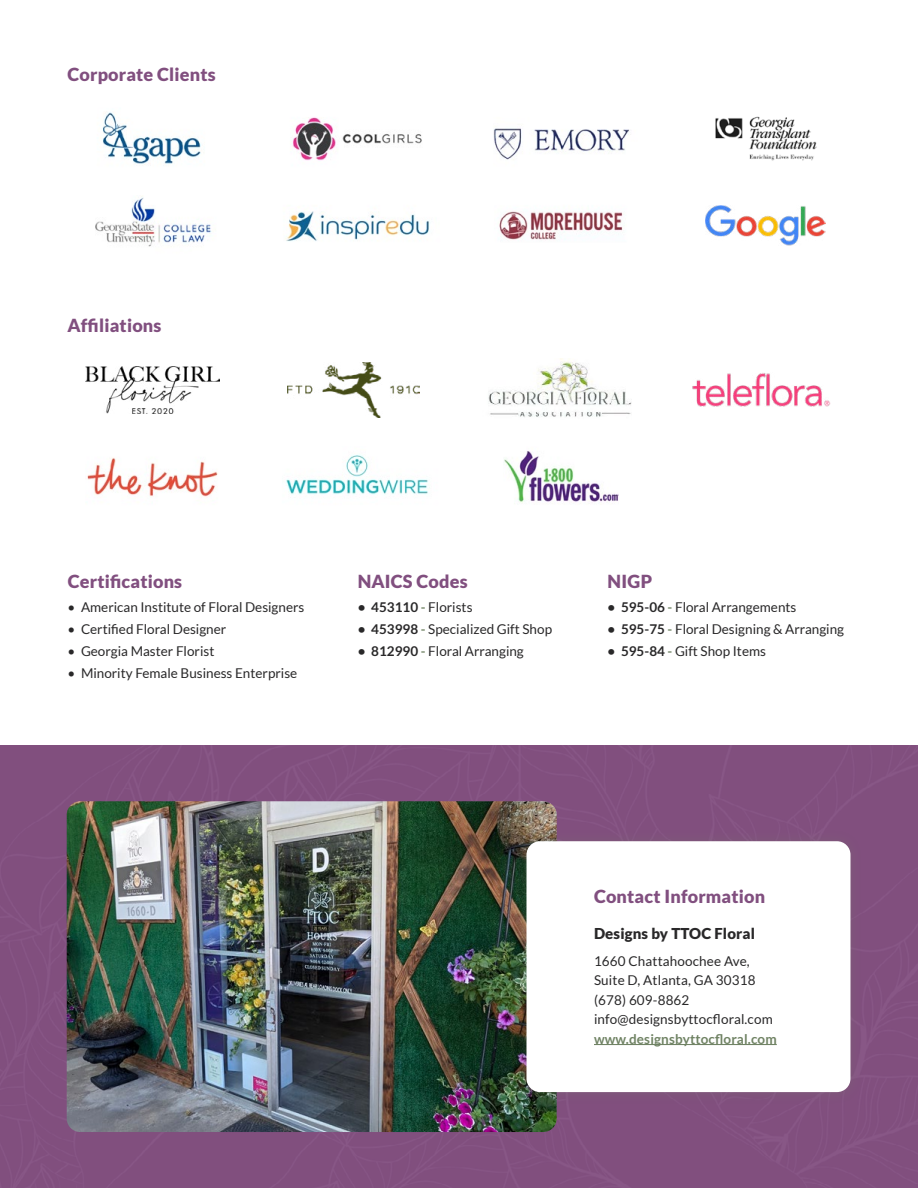
<style>
.page{position:relative;width:918px;height:1188px;background:#fff}
.page>*{position:absolute;margin:0;border:0;box-sizing:border-box;transform-origin:0 0}
.t1{font:900 18px "Lato";letter-spacing:.01em;color:#814f7f}
.t2{font:900 15px "Lato";letter-spacing:.01em;color:#292829}
.t3{font:13.5px/19.5px "Lato";color:#292829}
.t4{font:700 13.5px "Lato";letter-spacing:.01em;color:#708364}
.s1{font-weight:700}
.s2{font-weight:700;color:#708364}
</style>
<div class="page">
<div style="left:0;top:745px;width:918px;height:443px;background:#814f7e"></div>
<img style="left:67px;top:801px;width:490px;height:331px">
<div style="left:514px;top:829px;width:349px;height:276px;background:#708364;opacity:.25"></div>
<div style="left:526px;top:841px;width:324px;height:251px;background:#fff;border-radius:14px"></div>
<img style="left:85px;top:366px;width:135px;height:48px">
<img style="left:102px;top:112px;width:99px;height:53px">
<img style="left:87px;top:457px;width:131px;height:40px">
<img style="left:95px;top:196px;width:117px;height:51px">
<img style="left:488px;top:359px;width:144px;height:58px">
<img style="left:493px;top:128px;width:136px;height:32px">
<img style="left:504px;top:451px;width:115px;height:52px">
<img style="left:499px;top:211px;width:124px;height:29px">
<img style="left:705px;top:205px;width:120px;height:41px">
<img style="left:287px;top:363px;width:133px;height:54px">
<img style="left:292px;top:117px;width:130px;height:44px">
<img style="left:286px;top:455px;width:142px;height:40px">
<img style="left:285px;top:211px;width:145px;height:31px">
<img style="left:692px;top:373px;width:139px;height:34px">
<img style="left:715px;top:116px;width:102px;height:45px">
<hr style="left:594px;top:1044px;width:183px;height:1px;background:#708364">
<h1 class="t1" style="left:68px;top:63px;width:150px">Corporate Clients</h1>
<h1 class="t1" style="left:68px;top:315px;width:95px">Affiliations</h1>
<h1 class="t1" style="left:68px;top:571px;width:116px">Certifications</h1>
<h1 class="t1" style="left:358px;top:571px;width:111px">NAICS Codes</h1>
<h1 class="t1" style="left:608px;top:571px;width:46px">NIGP</h1>
<p class="t3" style="left:68px;top:597px;width:238px">• American Institute of Floral Designers</p>
<p class="t3" style="left:358px;top:597px;width:116px"><span class="s1">• 453110</span> <span class="s2">-</span> Florists</p>
<p class="t3" style="left:608px;top:597px;width:190px"><span class="s1">• 595-06</span> <span class="s2">-</span> Floral Arrangements</p>
<p class="t3" style="left:68px;top:619px;width:160px">• Certified Floral Designer</p>
<p class="t3" style="left:358px;top:619px;width:196px"><span class="s1">• 453998</span> <span class="s2">-</span> Specialized Gift Shop</p>
<p class="t3" style="left:608px;top:619px;width:238px"><span class="s1">• 595-75</span> <span class="s2">-</span> Floral Designing &amp; Arranging</p>
<p class="t3" style="left:68px;top:641px;width:148px">• Georgia Master Florist</p>
<p class="t3" style="left:358px;top:641px;width:168px"><span class="s1">• 812990</span> <span class="s2">-</span> Floral Arranging</p>
<p class="t3" style="left:68px;top:663px;width:231px">• Minority Female Business Enterprise</p>
<p class="t3" style="left:608px;top:641px;width:160px"><span class="s1">• 595-84</span> <span class="s2">-</span> Gift Shop Items</p>
<h1 class="t1" style="left:594px;top:886px;width:173px">Contact Information</h1>
<p class="t2" style="left:594px;top:925px;width:162px">Designs by TTOC Floral</p>
<p class="t3" style="left:594px;top:951px;width:180px">1660 Chattahoochee Ave,<br>Suite D, Atlanta, GA 30318 (678) 609-8862 info@designsbyttocfloral.com</p>
<p class="t4" style="left:594px;top:1031px;width:184px">www.designsbyttocfloral.com</p>
</div>
